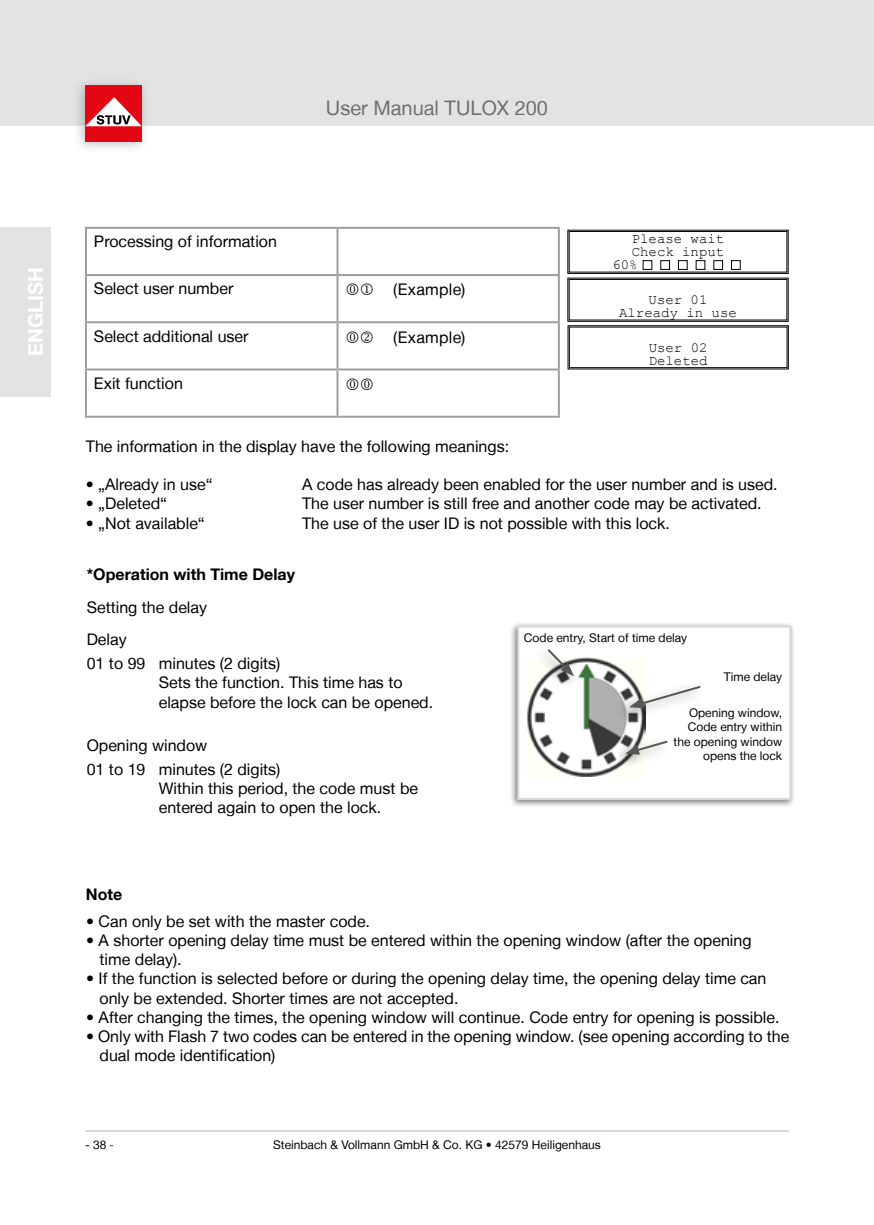
<style>
.page{position:relative;width:874px;height:1225px;background:#fff}
.page>*{position:absolute;margin:0;border:0;box-sizing:border-box;transform-origin:0 0}
.t1{font:20px "Helvetica Neue LT";color:#706f6f}
.t2{font:700 20px "Helvetica Neue LT";color:#fff}
.t3{font:16px/19.2px "Helvetica Neue LT";color:#000}
.t4{font:700 16px "Helvetica Neue LT";color:#000}
.t5{font:14px/13.4px "Courier New";color:#000}
.t6{font:12px/14.4px "Helvetica Neue LT";color:#000;text-align:right}
.s1{font-family:"Myriad Pro"}
</style>
<div class="page">
<div style="left:0;top:227px;width:51px;height:170px;background:#e3e3e3"></div>
<div style="left:0;top:0;width:873px;height:126px;background:#e3e3e3"></div>
<div style="left:72px;top:76px;width:79px;height:79px;background:#000;opacity:.25"></div>
<div style="left:85px;top:85px;width:57px;height:57px;background:#e30613"></div>
<svg style="left:85px;top:97px;width:57px;height:29px"></svg>
<hr style="left:85px;top:1130px;width:703px;height:2px;background:#dadada">
<hr style="left:85px;top:227px;width:252px;height:2px;background:#9d9d9c">
<hr style="left:85px;top:229px;width:2px;height:45px;background:#9d9d9c">
<hr style="left:337px;top:227px;width:222px;height:2px;background:#9d9d9c">
<hr style="left:336px;top:229px;width:2px;height:45px;background:#9d9d9c">
<hr style="left:557px;top:229px;width:2px;height:45px;background:#9d9d9c">
<hr style="left:85px;top:274px;width:252px;height:2px;background:#9d9d9c">
<hr style="left:85px;top:276px;width:2px;height:45px;background:#9d9d9c">
<hr style="left:337px;top:274px;width:222px;height:2px;background:#9d9d9c">
<hr style="left:336px;top:276px;width:2px;height:45px;background:#9d9d9c">
<hr style="left:557px;top:276px;width:2px;height:45px;background:#9d9d9c">
<hr style="left:85px;top:321px;width:252px;height:2px;background:#9d9d9c">
<hr style="left:85px;top:323px;width:2px;height:45px;background:#9d9d9c">
<hr style="left:337px;top:321px;width:222px;height:2px;background:#9d9d9c">
<hr style="left:336px;top:323px;width:2px;height:45px;background:#9d9d9c">
<hr style="left:557px;top:323px;width:2px;height:45px;background:#9d9d9c">
<hr style="left:85px;top:368px;width:252px;height:2px;background:#9d9d9c">
<hr style="left:85px;top:370px;width:2px;height:46px;background:#9d9d9c">
<hr style="left:337px;top:368px;width:222px;height:2px;background:#9d9d9c">
<hr style="left:336px;top:370px;width:2px;height:46px;background:#9d9d9c">
<hr style="left:557px;top:370px;width:2px;height:46px;background:#9d9d9c">
<hr style="left:85px;top:416px;width:252px;height:2px;background:#9d9d9c">
<hr style="left:337px;top:416px;width:222px;height:2px;background:#9d9d9c">
<svg style="left:567px;top:229px;width:222px;height:141px"></svg>
<div style="left:568px;top:231px;width:218px;height:41px;border:1px solid #000"></div>
<div style="left:642px;top:260px;width:9px;height:10px;border:1px solid #000"></div>
<div style="left:660px;top:260px;width:9px;height:10px;border:1px solid #000"></div>
<div style="left:677px;top:260px;width:10px;height:10px;border:1px solid #000"></div>
<div style="left:695px;top:260px;width:9px;height:10px;border:1px solid #000"></div>
<div style="left:713px;top:260px;width:9px;height:10px;border:1px solid #000"></div>
<div style="left:730px;top:260px;width:10px;height:10px;border:1px solid #000"></div>
<div style="left:509px;top:621px;width:285px;height:187px;background:#000;opacity:.5"></div>
<div style="left:517px;top:625px;width:274px;height:175px;background:#fff;border:2px solid #dadada"></div>
<img style="left:526px;top:657px;width:119px;height:119px">
<div style="left:616px;top:680px;width:90px;height:42px;background:#000;opacity:.5"></div>
<svg style="left:628px;top:684px;width:73px;height:24px"></svg>
<div style="left:612px;top:734px;width:60px;height:35px;background:#000;opacity:.5"></div>
<svg style="left:624px;top:739px;width:44px;height:15px"></svg>
<div style="left:534px;top:644px;width:45px;height:46px;background:#000;opacity:.5"></div>
<svg style="left:545px;top:647px;width:28px;height:29px"></svg>
<p class="t1" style="left:326px;top:96px;width:223px">User Manual TULOX 200</p>
<p class="t2" style="left:23px;top:356px;width:90px;rotate:-90deg">ENGLISH</p>
<p class="t3" style="left:94px;top:232px;width:184px">Processing of information</p>
<p class="t3" style="left:94px;top:279px;width:141px">Select user number</p>
<p class="t3" style="left:393px;top:280px;width:74px">(Example)</p>
<p class="t3" style="left:94px;top:326px;width:156px">Select additional user</p>
<p class="t3" style="left:393px;top:327px;width:74px">(Example)</p>
<p class="t3" style="left:94px;top:373px;width:90px">Exit function</p>
<p class="t5" style="left:631px;top:231px;width:94px">Please wait</p>
<p class="t5" style="left:631px;top:244px;width:94px">Check input</p>
<p class="t5" style="left:612px;top:258px;width:27px">60%</p>
<p class="t5" style="left:619px;top:292px;width:119px;text-align:center">User 01<br>Already in use</p>
<p class="t5" style="left:648px;top:340px;width:60px">User 02<br>Deleted</p>
<p class="t3" style="left:86px;top:436px;width:424px">The information in the display have the following meanings:</p>
<p class="t3" style="left:86px;top:475px;width:128px">• „Already in use“</p>
<p class="t3" style="left:302px;top:475px;width:477px">A code has already been enabled for the user number and is used.</p>
<p class="t3" style="left:86px;top:494px;width:83px">• „Deleted“</p>
<p class="t3" style="left:302px;top:494px;width:461px">The user number is still free and another code may be activated.</p>
<p class="t3" style="left:86px;top:513px;width:120px">• „Not available“</p>
<p class="t3" style="left:302px;top:513px;width:369px">The use of the user ID is not possible with this lock.</p>
<p class="t4" style="left:87px;top:564px;width:210px">*Operation with Time Delay</p>
<p class="t3" style="left:87px;top:590px;width:122px;line-height:32.6px">Setting the delay<br>Delay</p>
<p class="t3" style="left:159px;top:653px;width:276px;text-indent:-72px">01 to 99 minutes (2 digits)<br>Sets the function. This time has to elapse before the lock can be opened.</p>
<p class="t3" style="left:87px;top:733px;width:195px;line-height:24px">Opening window<br>01 to 19 minutes (2 digits)</p>
<p class="t3" style="left:159px;top:778px;width:261px">Within this period, the code must be entered again to open the lock.</p>
<p class="t6" style="left:523px;top:630px;width:165px">Code entry, Start of time delay</p>
<p class="t6" style="left:723px;top:669px;width:60px">Time delay</p>
<p class="t6" style="left:673px;top:705px;width:110px">Opening window,<br>Code entry within the opening window opens the lock</p>
<p class="t4" style="left:86px;top:884px;width:38px">Note</p>
<p class="t3" style="left:86px;top:911px;width:285px">• Can only be set with the master code.</p>
<p class="t3" style="left:99px;top:930px;width:653px;text-indent:-13px">• A shorter opening delay time must be entered within the opening window (after the opening time delay).</p>
<p class="t3" style="left:99px;top:968px;width:668px;text-indent:-13px">• If the function is selected before or during the opening delay time, the opening delay time can only be extended. Shorter times are not accepted.</p>
<p class="t3" style="left:86px;top:1007px;width:694px">• After changing the times, the opening window will continue. Code entry for opening is possible.</p>
<p class="t3" style="left:99px;top:1026px;width:691px;text-indent:-13px">• Only with Flash 7 two codes can be entered in the opening window. (see opening according to the dual mode identification)</p>
<p class="t6" style="left:85px;top:1137px;width:30px">- 38 <span class="s1">-</span></p>
<p class="t6" style="left:273px;top:1136px;width:329px">Steinbach &amp; Vollmann GmbH &amp; Co. KG • 42579 Heiligenhaus</p>
</div>
